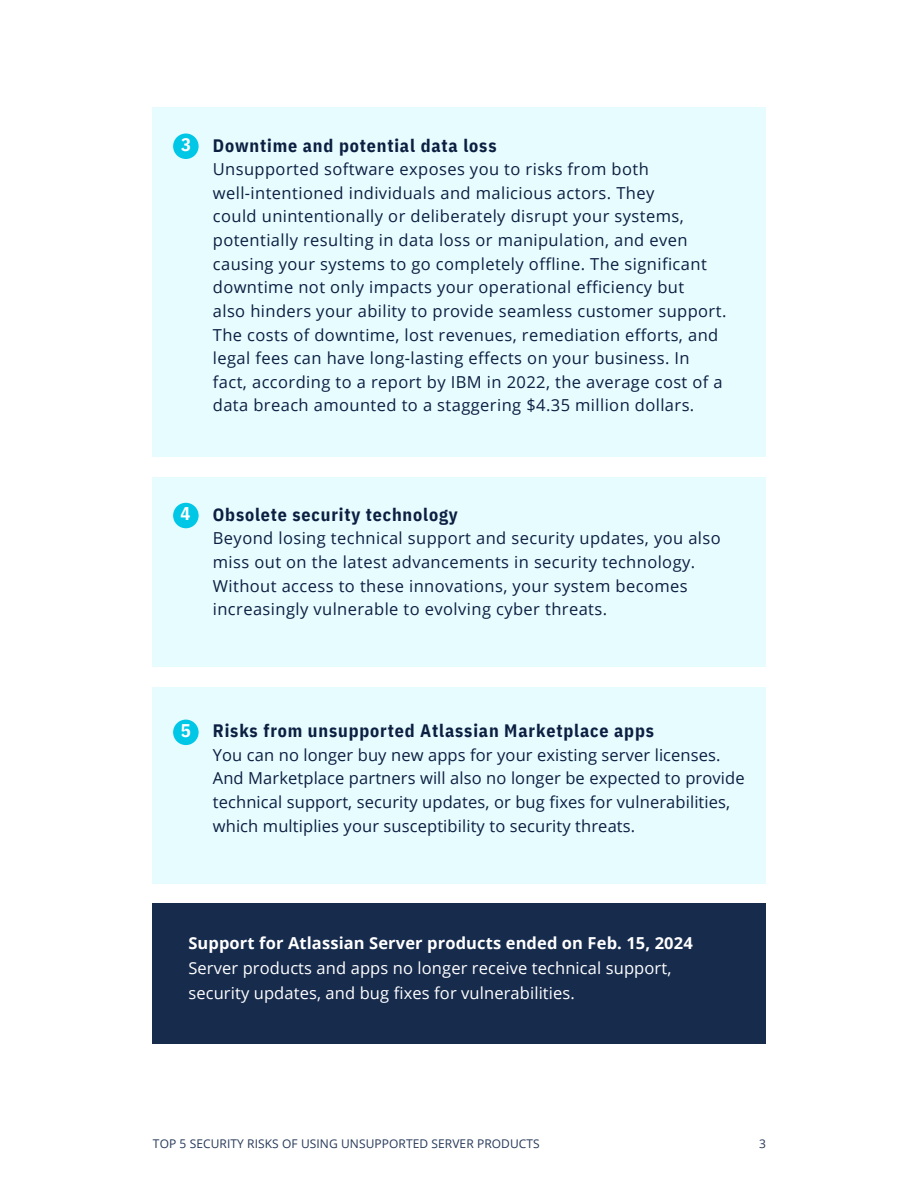
<style>
.page{position:relative;width:918px;height:1188px;background:#fff}
.page>*{position:absolute;margin:0;border:0;box-sizing:border-box;transform-origin:0 0}
.t1{font:700 18.3px "IBM Plex Sans Cond";color:#fff}
.t2{font:700 18px "IBM Plex Sans Cond";letter-spacing:.05em;color:#0c1f41}
.t3{font:16.5px/23.7px "Open Sans";letter-spacing:.025em;color:#0c1f41}
.t4{font:16.5px/23.7px "Open Sans";letter-spacing:.005em;color:#0c1f41}
.t5{font:16.5px/24.8px "Open Sans";letter-spacing:.01em;color:#fff}
.t6{font:12px "Open Sans";letter-spacing:.005em;color:#253858}
.s1{font-weight:700}
</style>
<div class="page">
<div style="left:152px;top:903px;width:614px;height:141px;background:#172b4d"></div>
<div style="left:152px;top:108px;width:614px;height:348px;background:#e6fcff"></div>
<div style="left:173px;top:133px;width:26px;height:26px;background:#00c7e5;border-radius:50%"></div>
<div style="left:152px;top:477px;width:614px;height:190px;background:#e6fcff"></div>
<div style="left:173px;top:503px;width:26px;height:25px;background:#00c7e5;border-radius:50%"></div>
<div style="left:152px;top:688px;width:614px;height:195px;background:#e6fcff"></div>
<div style="left:173px;top:720px;width:26px;height:25px;background:#00c7e5;border-radius:50%"></div>
<p class="t1" style="left:181px;top:132px;width:11px">3</p>
<h1 class="t2" style="left:213px;top:133px;width:285px">Downtime and potential data loss</h1>
<h1 class="t3" style="left:213px;top:157px;width:515px">Unsupported software exposes you to risks from both well-intentioned individuals and malicious actors. They<br>could unintentionally or deliberately disrupt your systems, potentially resulting in data loss or manipulation, and even causing your systems to go completely offline. The significant downtime not only impacts your operational efficiency but<br>also hinders your ability to provide seamless customer support.<br>The costs of downtime, lost revenues, remediation efforts, and legal fees can have long-lasting effects on your business. In fact, according to a report by IBM in 2022, the average cost of a data breach amounted to a staggering $4.35 million dollars.</h1>
<p class="t1" style="left:181px;top:501px;width:11px">4</p>
<h1 class="t2" style="left:213px;top:502px;width:246px">Obsolete security technology</h1>
<h1 class="t3" style="left:213px;top:526px;width:509px">Beyond losing technical support and security updates, you also miss out on the latest advancements in security technology.<br>Without access to these innovations, your system becomes increasingly vulnerable to evolving cyber threats.</h1>
<h1 class="t1" style="left:181px;top:718px;width:11px">5</h1>
<p class="t2" style="left:213px;top:719px;width:443px">Risks from unsupported Atlassian Marketplace apps</p>
<p class="t4" style="left:213px;top:743px;width:533px">You can no longer buy new apps for your existing server licenses.<br>And Marketplace partners will also no longer be expected to provide technical support, security updates, or bug fixes for vulnerabilities, which multiplies your susceptibility to security threats.</p>
<p class="t5" style="left:188px;top:931px;width:506px"><span class="s1">Support for Atlassian Server products ended on Feb. 15, 2024<br></span>Server products and apps no longer receive technical support, security updates, and bug fixes for vulnerabilities.</p>
<p class="t6" style="left:153px;top:1135px;width:388px">TOP 5 SECURITY RISKS OF USING UNSUPPORTED SERVER PRODUCTS</p>
<h1 class="t6" style="left:759px;top:1135px;width:8px">3</h1>
</div>
